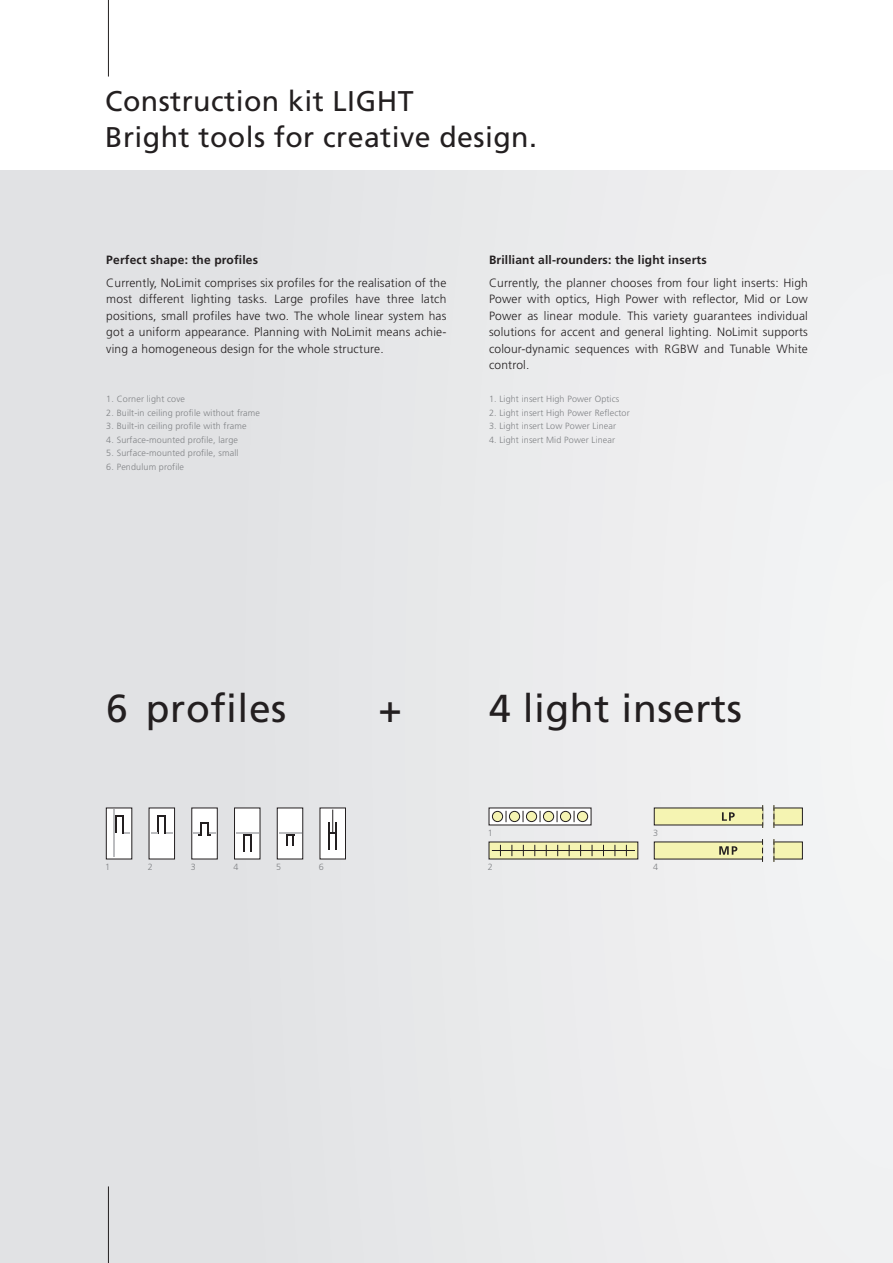
<style>
.page{position:relative;width:893px;height:1263px;background:#fff}
.page>*{position:absolute;margin:0;border:0;box-sizing:border-box;transform-origin:0 0}
.t1{font:39px "Frutiger LT";letter-spacing:.015em;color:#231f20}
.t2{font:28.5px/36px "Frutiger LT";letter-spacing:.015em;color:#231f20}
.t3{font:300 12px/16.5px "Frutiger LT";letter-spacing:.015em;color:#231f20;text-align:justify}
.t4{font:700 12px "Frutiger LT";letter-spacing:.015em;color:#231f20}
.t5{font:300 9px "Frutiger LT";letter-spacing:.015em;color:#808285}
</style>
<div class="page">
<div style="left:0;top:170px;width:893px;height:1093px;background:#e7e8e9"></div>
<hr style="left:108px;top:1186px;width:1px;height:77px;background:#231f20">
<hr style="left:108px;top:0;width:1px;height:77px;background:#231f20">
<div style="left:234px;top:808px;width:26px;height:51px;background:#fff;border:1px solid #231f20"></div>
<svg style="left:236px;top:833px;width:22px;height:18px"></svg>
<div style="left:277px;top:808px;width:26px;height:51px;background:#fff;border:1px solid #231f20"></div>
<svg style="left:279px;top:833px;width:22px;height:13px"></svg>
<div style="left:149px;top:808px;width:26px;height:51px;background:#fff;border:1px solid #231f20"></div>
<svg style="left:151px;top:816px;width:22px;height:18px"></svg>
<div style="left:191px;top:808px;width:27px;height:51px;background:#fff;border:1px solid #231f20"></div>
<svg style="left:193px;top:822px;width:23px;height:14px"></svg>
<div style="left:106px;top:808px;width:26px;height:51px;background:#fff;border:1px solid #231f20"></div>
<svg style="left:115px;top:816px;width:15px;height:18px"></svg>
<hr style="left:113px;top:809px;width:2px;height:48px;background:#bcbdc0">
<div style="left:320px;top:808px;width:26px;height:51px;background:#fff;border:1px solid #231f20"></div>
<svg style="left:328px;top:809px;width:9px;height:41px"></svg>
<svg style="left:489px;top:807px;width:102px;height:18px"></svg>
<div style="left:492px;top:811px;width:11px;height:10px;background:#f5f4b2;border-radius:50%"></div>
<div style="left:492px;top:811px;width:11px;height:11px;border:1px solid #231f20;border-radius:50%"></div>
<div style="left:509px;top:811px;width:11px;height:10px;background:#f5f4b2;border-radius:50%"></div>
<div style="left:509px;top:811px;width:11px;height:11px;border:1px solid #231f20;border-radius:50%"></div>
<div style="left:526px;top:811px;width:11px;height:10px;background:#f5f4b2;border-radius:50%"></div>
<div style="left:526px;top:811px;width:11px;height:11px;border:1px solid #231f20;border-radius:50%"></div>
<div style="left:543px;top:811px;width:11px;height:10px;background:#f5f4b2;border-radius:50%"></div>
<div style="left:543px;top:811px;width:11px;height:11px;border:1px solid #231f20;border-radius:50%"></div>
<div style="left:560px;top:811px;width:11px;height:10px;background:#f5f4b2;border-radius:50%"></div>
<div style="left:560px;top:811px;width:11px;height:11px;border:1px solid #231f20;border-radius:50%"></div>
<div style="left:577px;top:811px;width:11px;height:10px;background:#f5f4b2;border-radius:50%"></div>
<div style="left:577px;top:811px;width:11px;height:11px;border:1px solid #231f20;border-radius:50%"></div>
<div style="left:489px;top:842px;width:149px;height:17px;background:#f5f4b2"></div>
<hr style="left:492px;top:850px;width:143px;height:1px;background:#231f20">
<div style="left:773px;top:808px;width:30px;height:17px;background:#f5f4b2"></div>
<div style="left:654px;top:808px;width:109px;height:17px;background:#f5f4b2"></div>
<svg style="left:722px;top:812px;width:13px;height:9px"></svg>
<svg style="left:762px;top:805px;width:1px;height:23px"></svg>
<svg style="left:773px;top:805px;width:1px;height:23px"></svg>
<div style="left:773px;top:841px;width:30px;height:18px;background:#f5f4b2"></div>
<div style="left:654px;top:841px;width:109px;height:18px;background:#f5f4b2"></div>
<svg style="left:762px;top:839px;width:1px;height:23px"></svg>
<svg style="left:773px;top:839px;width:1px;height:23px"></svg>
<svg style="left:719px;top:846px;width:18px;height:9px"></svg>
<h2 class="t2" style="left:105px;top:84px;width:433px">Construction kit LIGHT<br>Bright tools for creative design.</h2>
<p class="t4" style="left:106px;top:253px;width:153px">Perfect shape: the profiles</p>
<p class="t3" style="left:106px;top:274px;width:342px">Currently, NoLimit comprises six profiles for the realisation of the most different lighting tasks. Large profiles have three latch positions, small profiles have two. The whole linear system has got a uniform appearance. Planning with NoLimit means achie&shy;ving a homogeneous design for the whole structure.</p>
<p class="t5" style="left:106px;top:394px;width:80px">1. Corner light cove</p>
<p class="t5" style="left:106px;top:407px;width:155px">2. Built-in ceiling profile without frame</p>
<p class="t5" style="left:106px;top:421px;width:142px">3. Built-in ceiling profile with frame</p>
<p class="t5" style="left:106px;top:434px;width:133px">4. Surface-mounted profile, large</p>
<p class="t5" style="left:106px;top:448px;width:134px">5. Surface-mounted profile, small</p>
<p class="t5" style="left:106px;top:461px;width:79px">6. Pendulum profile</p>
<p class="t4" style="left:489px;top:253px;width:219px">Brilliant all-rounders: the light inserts</p>
<p class="t3" style="left:489px;top:274px;width:320px">Currently, the planner chooses from four light inserts: High Power with optics, High Power with reflector, Mid or Low Power as linear module. This variety guarantees individual solutions for accent and general lighting. NoLimit supports colour-dynamic sequences with RGBW and Tunable White control.</p>
<p class="t5" style="left:489px;top:394px;width:132px">1. Light insert High Power Optics</p>
<p class="t5" style="left:489px;top:407px;width:142px">2. Light insert High Power Reflector</p>
<p class="t5" style="left:489px;top:421px;width:129px">3. Light insert Low Power Linear</p>
<p class="t5" style="left:489px;top:434px;width:128px">4. Light insert Mid Power Linear</p>
<h1 class="t1" style="left:106px;top:685px;width:182px">6 profiles</h1>
<h1 class="t1" style="left:378px;top:685px;width:25px">+</h1>
<h1 class="t1" style="left:489px;top:685px;width:255px">4 light inserts</h1>
<p class="t5" style="left:488px;top:828px;width:7px">1</p>
<p class="t5" style="left:653px;top:828px;width:7px">3</p>
<p class="t5" style="left:105px;top:862px;width:7px">1</p>
<p class="t5" style="left:148px;top:862px;width:7px">2</p>
<p class="t5" style="left:191px;top:862px;width:7px">3</p>
<p class="t5" style="left:233px;top:862px;width:7px">4</p>
<p class="t5" style="left:276px;top:862px;width:7px">5</p>
<p class="t5" style="left:319px;top:862px;width:7px">6</p>
<p class="t5" style="left:488px;top:862px;width:7px">2</p>
<p class="t5" style="left:653px;top:862px;width:7px">4</p>
</div>
